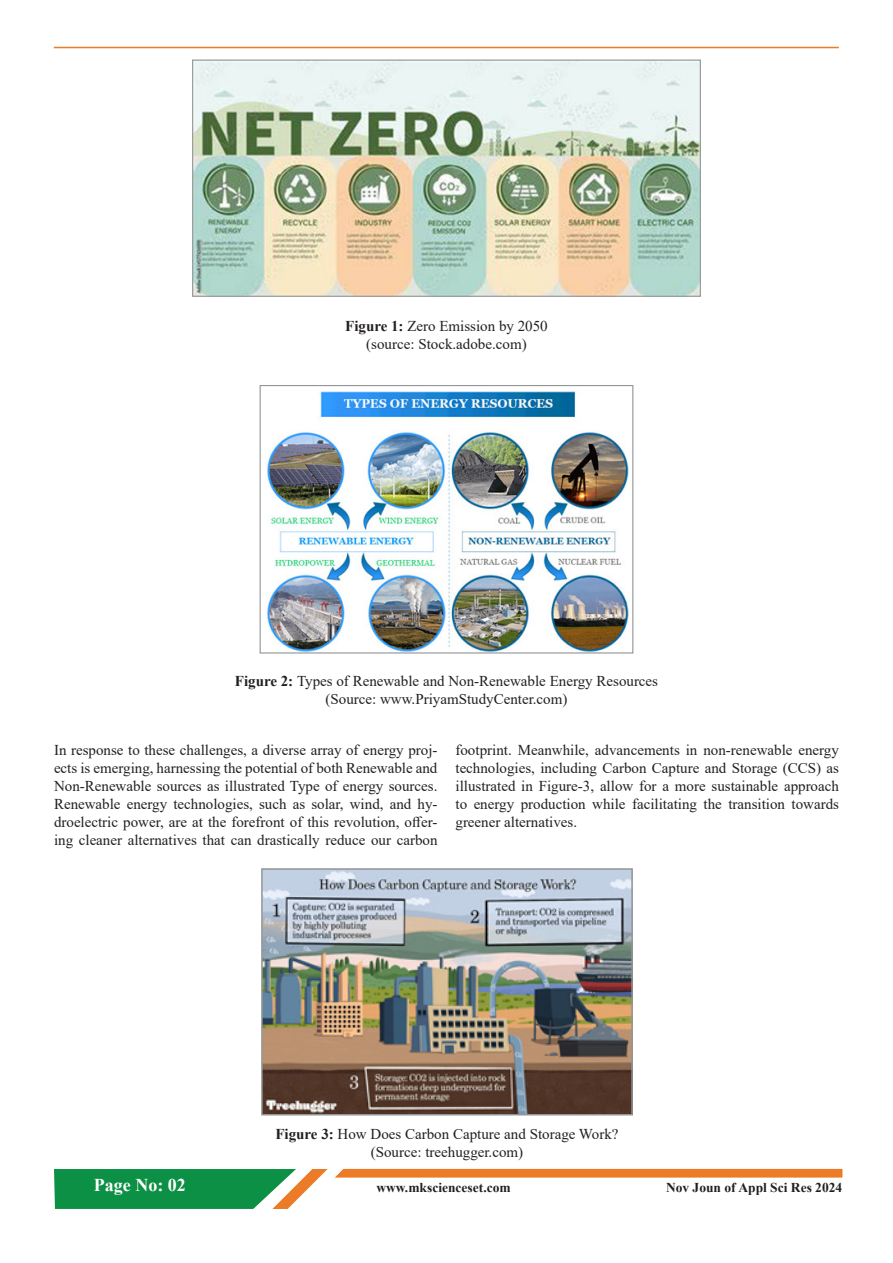
<style>
.page{position:relative;width:893px;height:1263px;background:#fff}
.page>*{position:absolute;margin:0;border:0;box-sizing:border-box;transform-origin:0 0}
.t1{font:700 18px "Times New Roman";color:#fff}
.t2{font:15px/18px "Times New Roman";color:#231f20;text-align:justify}
.t3{font:700 13.5px "Times New Roman";color:#231f20}
.s1{font-weight:700}
</style>
<div class="page">
<hr style="left:54px;top:47px;width:785px;height:1px;background:#e97c25">
<svg style="left:54px;top:1169px;width:274px;height:40px;background:#3a9e5d"></svg>
<div style="left:335px;top:1169px;width:508px;height:8px;background:#ec7b27"></div>
<img style="left:194px;top:62px;width:505px;height:233px">
<div style="left:192px;top:60px;width:509px;height:237px;border:1px solid #939598"></div>
<img style="left:266px;top:390px;width:363px;height:261px">
<div style="left:260px;top:385px;width:373px;height:268px;border:1px solid #939598"></div>
<img style="left:264px;top:871px;width:366px;height:241px">
<div style="left:261px;top:868px;width:372px;height:247px;border:2px solid #939598"></div>
<p class="t2" style="left:345px;top:316px;width:204px"><span class="s1">Figure 1:</span> Zero Emission by 2050</p>
<p class="t2" style="left:366px;top:334px;width:162px">(source: Stock.adobe.com)</p>
<p class="t2" style="left:235px;top:671px;width:425px"><span class="s1">Figure 2:</span> Types of Renewable and Non-Renewable Energy Resources</p>
<p class="t2" style="left:326px;top:689px;width:243px">(Source: www.PriyamStudyCenter.com)</p>
<p class="t2" style="left:54px;top:740px;width:385px">In response to these challenges, a diverse array of energy proj&shy;ects is emerging, harnessing the potential of both Renewable and Non-Renewable sources as illustrated Type of energy sources.<br>Renewable energy technologies, such as solar, wind, and hy&shy;droelectric power, are at the forefront of this revolution, offer&shy;ing cleaner alternatives that can drastically reduce our carbon</p>
<p class="t2" style="left:455px;top:740px;width:385px">footprint. Meanwhile, advancements in non-renewable energy technologies, including Carbon Capture and Storage (CCS) as illustrated in Figure-3, allow for a more sustainable approach to energy production while facilitating the transition towards greener alternatives.</p>
<p class="t2" style="left:275px;top:1124px;width:345px"><span class="s1">Figure 3:</span> How Does Carbon Capture and Storage Work?</p>
<p class="t2" style="left:371px;top:1142px;width:154px">(Source: treehugger.com)</p>
<p class="t1" style="left:94px;top:1172px;width:93px">Page No: 02</p>
<p class="t3" style="left:376px;top:1178px;width:136px">www.mkscienceset.com</p>
<p class="t3" style="left:666px;top:1178px;width:178px">Nov Joun of Appl Sci Res 2024</p>
</div>
